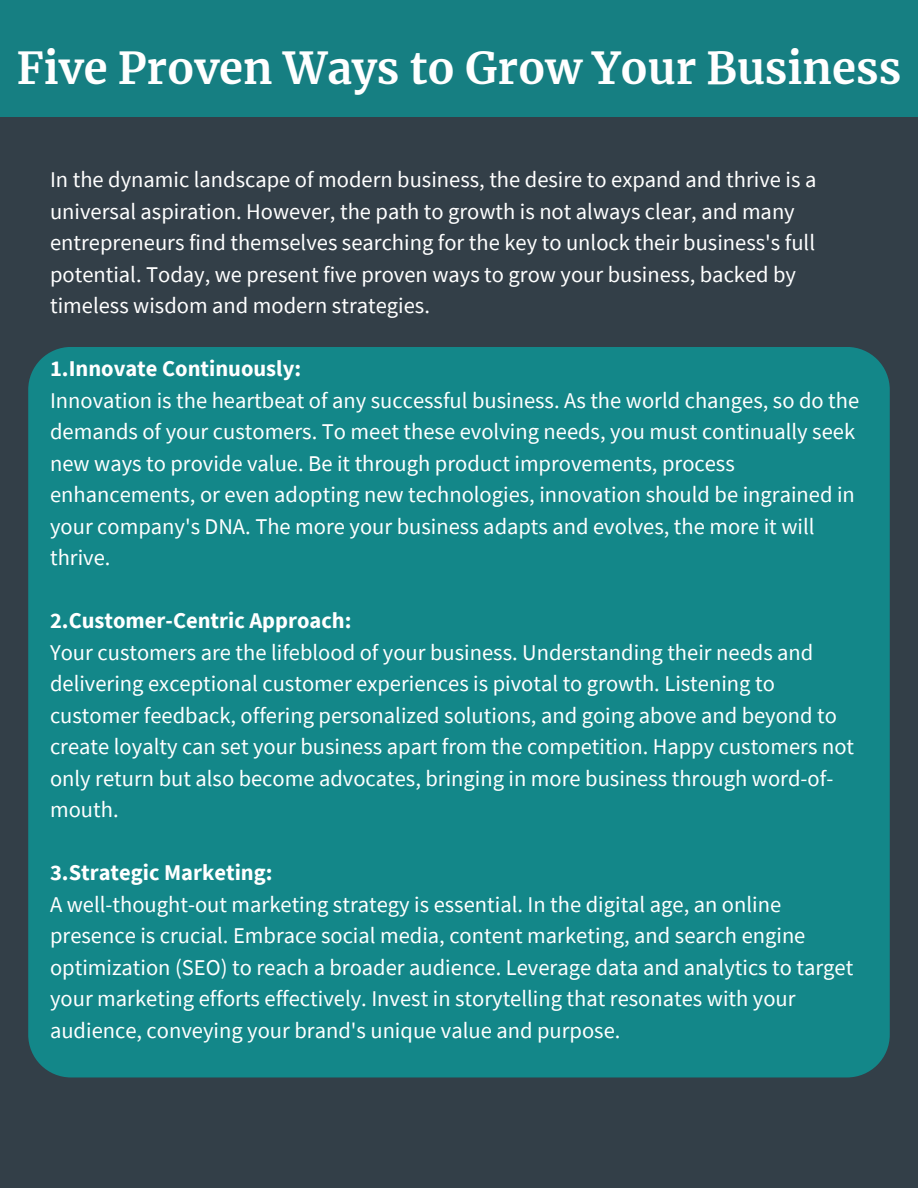
<style>
.page{position:relative;width:918px;height:1188px;background:#333f48}
.page>*{position:absolute;margin:0;border:0;box-sizing:border-box;transform-origin:0 0}
.t1{font:700 43.5px "Merriweather";color:#fff}
.t2{font:22.5px/31.5px "Source Sans Pro";color:#fff}
.t3{font:700 22.5px "Source Sans Pro";color:#fff}
</style>
<div class="page">
<div style="left:28px;top:347px;width:862px;height:730px;background:#138789"></div>
<div style="left:0;top:0;width:918px;height:116px;background:#167f82"></div>
<p class="t1" style="left:17px;top:42px;width:886px">Five Proven Ways to Grow Your Business</p>
<p class="t2" style="left:50px;top:163px;width:768px">In the dynamic landscape of modern business, the desire to expand and thrive is a universal aspiration. However, the path to growth is not always clear, and many entrepreneurs find themselves searching for the key to unlock their business's full potential. Today, we present five proven ways to grow your business, backed by timeless wisdom and modern strategies.</p>
<p class="t3" style="left:50px;top:354px;width:253px">1.Innovate Continuously:</p>
<p class="t2" style="left:50px;top:384px;width:811px">Innovation is the heartbeat of any successful business. As the world changes, so do the demands of your customers. To meet these evolving needs, you must continually seek new ways to provide value. Be it through product improvements, process enhancements, or even adopting new technologies, innovation should be ingrained in your company's DNA. The more your business adapts and evolves, the more it will thrive.</p>
<p class="t3" style="left:50px;top:606px;width:303px">2.Customer-Centric Approach:</p>
<p class="t2" style="left:50px;top:636px;width:806px">Your customers are the lifeblood of your business. Understanding their needs and delivering exceptional customer experiences is pivotal to growth. Listening to customer feedback, offering personalized solutions, and going above and beyond to create loyalty can set your business apart from the competition. Happy customers not only return but also become advocates, bringing in more business through word-of&shy;mouth.</p>
<p class="t3" style="left:50px;top:858px;width:224px">3.Strategic Marketing:</p>
<p class="t2" style="left:50px;top:888px;width:805px">A well-thought-out marketing strategy is essential. In the digital age, an online presence is crucial. Embrace social media, content marketing, and search engine optimization (SEO) to reach a broader audience. Leverage data and analytics to target your marketing efforts effectively. Invest in storytelling that resonates with your audience, conveying your brand's unique value and purpose.</p>
</div>
